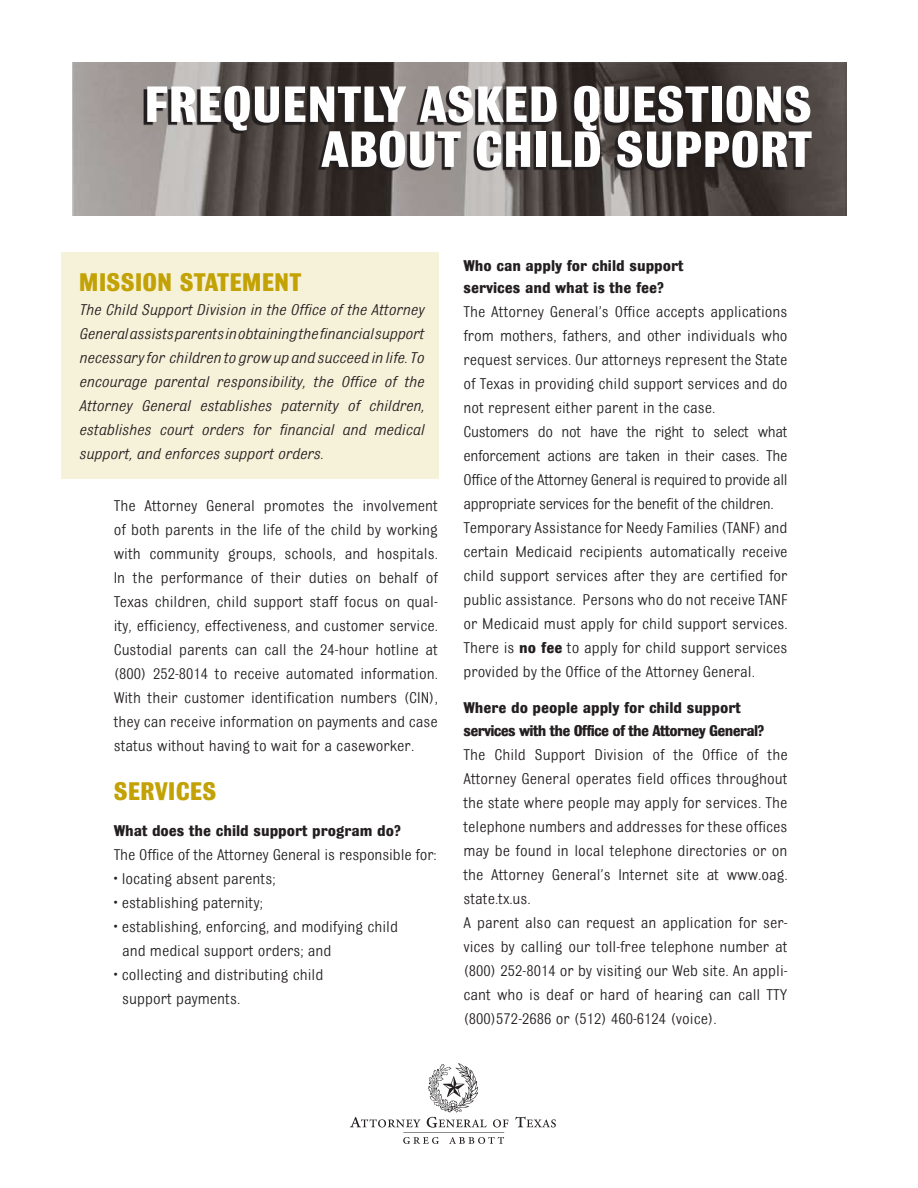
<style>
.page{position:relative;width:918px;height:1188px;background:#fff}
.page>*{position:absolute;margin:0;border:0;box-sizing:border-box;transform-origin:0 0}
.t1{font:700 54px/45px "Bulldog";color:#fff;text-align:right}
.t2{font:700 27px "Bulldog";color:#c2a204}
.t3{font:16.5px/24px "Bulldog";color:#231f20}
.t4{font:italic 16.5px/24px "Bulldog";color:#231f20;text-align:justify}
.t5{font:700 16.5px/22.5px "Bulldog";color:#231f20}
.s1{font-weight:700}
</style>
<div class="page">
<img style="left:72px;top:203px;width:775px;height:13px">
<svg style="left:515px;top:1117px;width:41px;height:10px"></svg>
<svg style="left:350px;top:1063px;width:158px;height:81px"></svg>
<div style="left:61px;top:252px;width:378px;height:227px;background:#f6f1d9"></div>
<svg style="left:72px;top:62px;width:775px;height:141px;background:#585250"></svg>
<h1 class="t1" style="left:144px;top:81px;width:670px">frequently asked questions about child support</h1>
<h2 class="t2" style="left:79px;top:268px;width:224px">mission statement</h2>
<p class="t4" style="left:79px;top:297px;width:347px">The Child Support Division in the Office of the Attorney General assists parents in obtaining the financial support necessary for children to grow up and succeed in life. To encourage parental responsibility, the Office of the Attorney General establishes paternity of children, establishes court orders for financial and medical support, and enforces support orders.</p>
<p class="t3" style="left:114px;top:493px;width:326px;text-align:justify">The Attorney General promotes the involvement of both parents in the life of the child by working with community groups, schools, and hospitals.<br>In the performance of their duties on behalf of Texas children, child support staff focus on qual&shy;ity, efficiency, effectiveness, and customer service.<br>Custodial parents can call the 24-hour hotline at (800) 252-8014 to receive automated information.<br>With their customer identification numbers (CIN), they can receive information on payments and case status without having to wait for a caseworker.</p>
<h2 class="t2" style="left:114px;top:778px;width:103px">Services</h2>
<p class="t5" style="left:114px;top:820px;width:289px">What does the child support program do?</p>
<p class="t3" style="left:114px;top:843px;width:325px">The Office of the Attorney General is responsible for:</p>
<p class="t3" style="left:114px;top:867px;width:163px">• locating absent parents;</p>
<p class="t3" style="left:114px;top:891px;width:151px">• establishing paternity;</p>
<p class="t3" style="left:122px;top:915px;width:277px;text-indent:-8px">• establishing, enforcing, and modifying child and medical support orders; and</p>
<p class="t3" style="left:122px;top:963px;width:203px;text-indent:-8px">• collecting and distributing child support payments.</p>
<p class="t5" style="left:463px;top:254px;width:222px">Who can apply for child support services and what is the fee?</p>
<p class="t3" style="left:463px;top:300px;width:326px">The Attorney General’s Office accepts applications from mothers, fathers, and other individuals who request services. Our attorneys represent the State of Texas in providing child support services and do not represent either parent in the case.<br>Customers do not have the right to select what enforcement actions are taken in their cases. The Office of the Attorney General is required to provide all appropriate services for the benefit of the children.<br>Temporary Assistance for Needy Families (TANF) and certain Medicaid recipients automatically receive child support services after they are certified for public assistance. Persons who do not receive TANF or Medicaid must apply for child support services.<br>There is <span class="s1">no fee</span> to apply for child support services provided by the Office of the Attorney General.</p>
<p class="t5" style="left:463px;top:697px;width:302px">Where do people apply for child support services with the Office of the Attorney General?</p>
<p class="t3" style="left:463px;top:742px;width:326px">The Child Support Division of the Office of the Attorney General operates field offices throughout the state where people may apply for services. The telephone numbers and addresses for these offices may be found in local telephone directories or on the Attorney General’s Internet site at www.oag. state.tx.us.<br>A parent also can request an application for ser&shy;vices by calling our toll-free telephone number at (800) 252-8014 or by visiting our Web site. An appli&shy;cant who is deaf or hard of hearing can call TTY (800)572-2686 or (512) 460-6124 (voice).</p>
</div>
